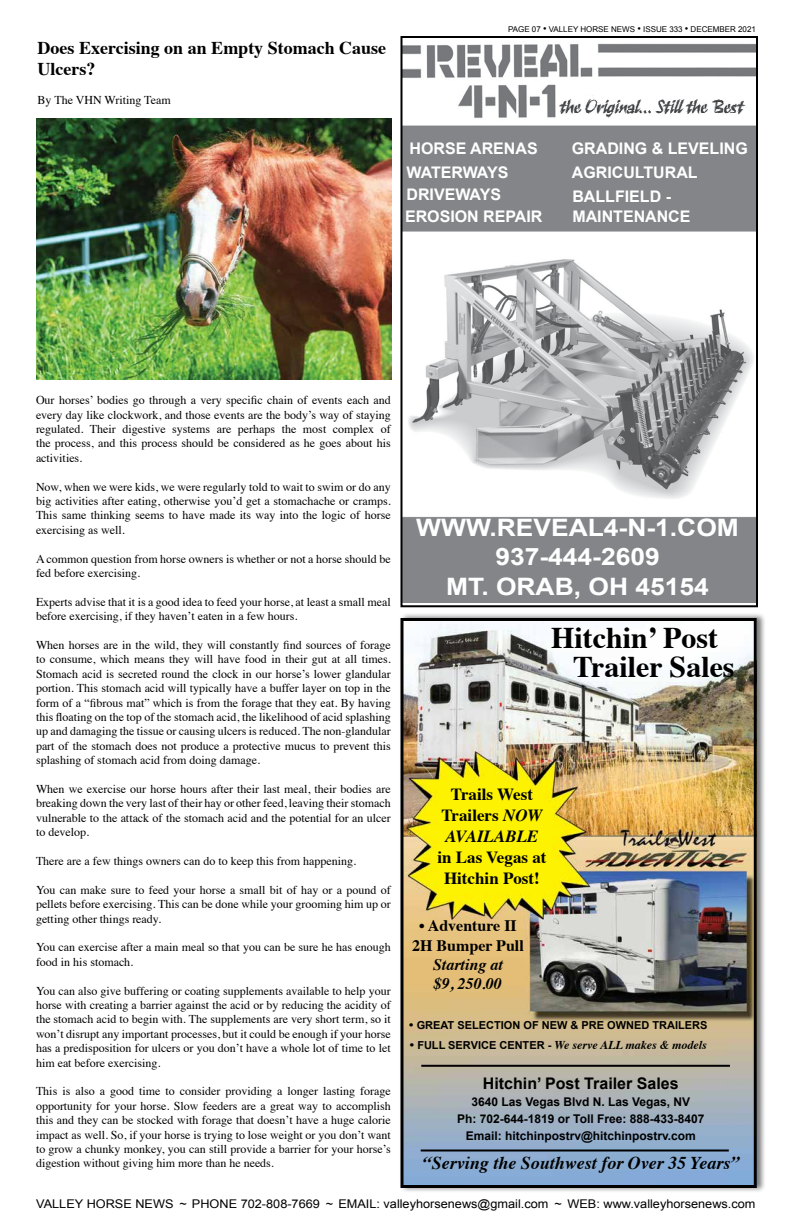
<style>
.page{position:relative;width:792px;height:1224px;background:#fff}
.page>*{position:absolute;margin:0;border:0;box-sizing:border-box;transform-origin:0 0}
.t1{font:700 30px/29px "Times";color:#000}
.t2{font:700 24px/29.4px "Arial";color:#fff;text-align:center;scale:1.1 1}
.t3{font:700 18px/21.6px "Times";color:#000}
.t4{font:italic 700 18px "Times";color:#000}
.t5{font:700 17px/21px "Times";color:#000;text-align:center}
.t6{font:700 16px/22.1px "Arial";color:#fff}
.t7{font:700 16px "Arial";color:#000}
.t8{font:700 16px/19.2px "Times";color:#000;text-align:center}
.t9{font:italic 700 16px/19.2px "Times";color:#000}
.t10{font:12px/14.4px "Times";color:#000;text-align:justify}
.t11{font:700 12px/17px "Arial";color:#000;text-align:center}
.t12{font:12px "Arial";color:#000;scale:1.06 1}
.t13{font:italic 700 12px "Times";color:#000}
.t14{font:700 11px "Arial";color:#000}
.t15{font:8px "Arial";color:#000}
.s1{font-size:10px}
.s2{font-style:italic}
.s3{font-size:12px}
.s4{font-family:"Arial";font-style:normal}
.s5{font-family:"Arial";font-style:normal;font-size:11px}
</style>
<div class="page">
<img style="left:403px;top:43px;width:352px;height:560px">
<img style="left:557px;top:97px;width:194px;height:23px">
<div style="left:400px;top:36px;width:358px;height:571px;border:2px solid #000"></div>
<div style="left:400px;top:613px;width:367px;height:580px;background:#000;opacity:.54"></div>
<img style="left:404px;top:622px;width:349px;height:562px">
<hr style="left:421px;top:1065px;width:309px;height:2px;background:#000">
<hr style="left:421px;top:1150px;width:308px;height:2px;background:#000">
<div style="left:400px;top:618px;width:357px;height:570px;border:3px solid #000"></div>
<img style="left:37px;top:118px;width:354px;height:262px">
<h3 class="t3" style="left:38px;top:35px;width:350px">Does Exercising on an Empty Stomach Cause<br>Ulcers?</h3>
<p class="t10" style="left:38px;top:92px;width:135px">By The VHN Writing Team</p>
<p class="t15" style="left:508px;top:24px;width:249px">PAGE 07 <span class="s1">•</span> VALLEY HORSE NEWS <span class="s1">•</span> ISSUE 333 <span class="s1">•</span> DECEMBER 2021</p>
<h3 class="t6" style="left:409px;top:138px;width:130px">HORSE ARENAS</h3>
<h3 class="t6" style="left:572px;top:138px;width:178px">GRADING &amp; LEVELING</h3>
<h3 class="t6" style="left:405px;top:162px;width:139px">WATERWAYS<br>DRIVEWAYS<br>EROSION REPAIR</h3>
<h3 class="t6" style="left:572px;top:162px;width:127px">AGRICULTURAL</h3>
<h3 class="t6" style="left:572px;top:187px;width:120px;line-height:20px">BALLFIELD -<br>MAINTENANCE</h3>
<p class="t10" style="left:36px;top:392px;width:356px">Our horses’ bodies go through a very specific chain of events each and every day like clockwork, and those events are the body’s way of staying regulated. Their digestive systems are perhaps the most complex of the process, and this process should be considered as he goes about his activities.</p>
<p class="t10" style="left:36px;top:478px;width:356px">Now, when we were kids, we were regularly told to wait to swim or do any big activities after eating, otherwise you’d get a stomachache or cramps.<br>This same thinking seems to have made its way into the logic of horse exercising as well.</p>
<p class="t10" style="left:36px;top:550px;width:356px">A common question from horse owners is whether or not a horse should be fed before exercising.</p>
<p class="t10" style="left:36px;top:593px;width:356px">Experts advise that it is a good idea to feed your horse, at least a small meal before exercising, if they haven’t eaten in a few hours.</p>
<p class="t10" style="left:36px;top:637px;width:356px">When horses are in the wild, they will constantly find sources of forage to consume, which means they will have food in their gut at all times.<br>Stomach acid is secreted round the clock in our horse’s lower glandular portion. This stomach acid will typically have a buffer layer on top in the form of a “fibrous mat” which is from the forage that they eat. By having this floating on the top of the stomach acid, the likelihood of acid splashing up and damaging the tissue or causing ulcers is reduced. The non-glandular part of the stomach does not produce a protective mucus to prevent this splashing of stomach acid from doing damage.</p>
<p class="t10" style="left:36px;top:781px;width:356px">When we exercise our horse hours after their last meal, their bodies are breaking down the very last of their hay or other feed, leaving their stomach vulnerable to the attack of the stomach acid and the potential for an ulcer to develop.</p>
<p class="t10" style="left:36px;top:853px;width:322px">There are a few things owners can do to keep this from happening.</p>
<p class="t10" style="left:36px;top:881px;width:356px">You can make sure to feed your horse a small bit of hay or a pound of pellets before exercising. This can be done while your grooming him up or getting other things ready.</p>
<p class="t10" style="left:36px;top:939px;width:356px">You can exercise after a main meal so that you can be sure he has enough food in his stomach.</p>
<p class="t10" style="left:36px;top:982px;width:356px">You can also give buffering or coating supplements available to help your horse with creating a barrier against the acid or by reducing the acidity of the stomach acid to begin with. The supplements are very short term, so it won’t disrupt any important processes, but it could be enough if your horse has a predisposition for ulcers or you don’t have a whole lot of time to let him eat before exercising.</p>
<p class="t10" style="left:36px;top:1083px;width:356px">This is also a good time to consider providing a longer lasting forage opportunity for your horse. Slow feeders are a great way to accomplish this and they can be stocked with forage that doesn’t have a huge calorie impact as well. So, if your horse is trying to lose weight or you don’t want to grow a chunky monkey, you can still provide a barrier for your horse’s digestion without giving him more than he needs.</p>
<h2 class="t2" style="left:416px;top:514px;width:295px">WWW.REVEAL4-N-1.COM<br>937-444-2609<br>MT. ORAB, OH 45154</h2>
<h1 class="t1" style="left:573px;top:620px;width:163px;text-indent:-22px">Hitchin’ Post<br>Trailer Sales</h1>
<h3 class="t5" style="left:442px;top:782px;width:103px">Trails West<br>Trailers <span class="s2">NOW<br>AVAILABLE</span></h3>
<h3 class="t5" style="left:437px;top:845px;width:111px">in Las Vegas at<br>Hitchin Post!</h3>
<h3 class="t8" style="left:412px;top:915px;width:113px">• Adventure II<br>2H Bumper Pull</h3>
<h3 class="t9" style="left:433px;top:953px;width:71px">Starting at $9, 250.00</h3>
<p class="t14" style="left:409px;top:1018px;width:300px"><span class="s3">•</span> GREAT SELECTION OF NEW &amp; PRE OWNED TRAILERS</p>
<p class="t13" style="left:410px;top:1033px;width:299px"><span class="s4">•</span> <span class="s5">FULL SERVICE CENTER -</span> We serve ALL makes &amp; models</p>
<h3 class="t7" style="left:483px;top:1073px;width:197px">Hitchin’ Post Trailer Sales</h3>
<p class="t11" style="left:457px;top:1094px;width:249px">3640 Las Vegas Blvd N. Las Vegas, NV<br>Ph: 702-644-1819 or Toll Free: 888-433-8407<br>Email: hitchinpostrv@hitchinpostrv.com</p>
<h3 class="t4" style="left:423px;top:1146px;width:318px">“Serving the Southwest for Over 35 Years”</h3>
<p class="t12" style="left:36px;top:1195px;width:680px">VALLEY HORSE NEWS ~ PHONE 702-808-7669 ~ EMAIL: valleyhorsenews@gmail.com ~ WEB: www.valleyhorsenews.com</p>
</div>
